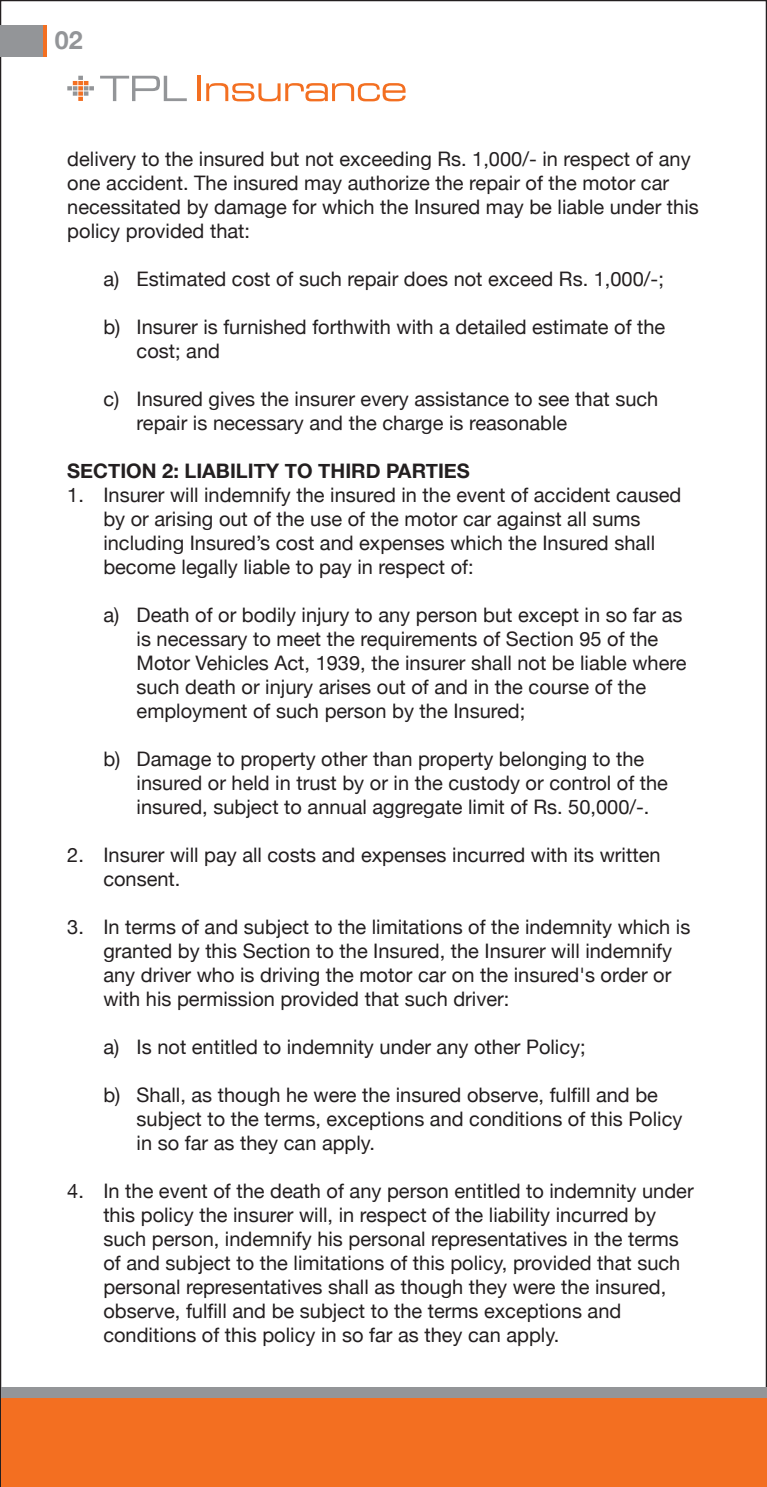
<style>
.page{position:relative;width:767px;height:1487px;background:#fff}
.page>*{position:absolute;margin:0;border:0;box-sizing:border-box;transform-origin:0 0}
.t1{font:700 25px "Helvetica Neue";color:#939598}
.t2{font:20px/24px "Helvetica Neue";color:#231f20}
.t3{font:700 20px "Helvetica Neue";color:#231f20}
</style>
<div class="page">
<svg style="left:42px;top:25px;width:5px;height:31px"></svg>
<div style="left:0;top:25px;width:42px;height:31px;background:#939598"></div>
<svg style="left:67px;top:76px;width:27px;height:25px"></svg>
<svg style="left:100px;top:76px;width:87px;height:25px"></svg>
<hr style="left:197px;top:76px;width:4px;height:25px;background:#f36f21">
<svg style="left:206px;top:83px;width:199px;height:18px"></svg>
<div style="left:1px;top:1386px;width:765px;height:89px;background:#939598"></div>
<div style="left:1px;top:1397px;width:765px;height:89px;background:#f36f21"></div>
<p class="t1" style="left:55px;top:17px;width:29px">02</p>
<p class="t2" style="left:67px;top:145px;width:632px">delivery to the insured but not exceeding Rs. 1,000/- in respect of any one accident. The insured may authorize the repair of the motor car necessitated by damage for which the Insured may be liable under this policy provided that:</p>
<p class="t2" style="left:103px;top:265px;width:562px">a) Estimated cost of such repair does not exceed Rs. 1,000/-;</p>
<p class="t2" style="left:136px;top:313px;width:530px;text-indent:-33px">b) Insurer is furnished forthwith with a detailed estimate of the cost; and</p>
<p class="t2" style="left:136px;top:385px;width:523px;text-indent:-33px">c) Insured gives the insurer every assistance to see that such repair is necessary and the charge is reasonable</p>
<p class="t3" style="left:67px;top:452px;width:404px">SECTION 2: LIABILITY TO THIRD PARTIES</p>
<p class="t2" style="left:103px;top:481px;width:579px;text-indent:-36px">1. Insurer will indemnify the insured in the event of accident caused by or arising out of the use of the motor car against all sums including Insured’s cost and expenses which the Insured shall become legally liable to pay in respect of:</p>
<p class="t2" style="left:136px;top:601px;width:551px;text-indent:-33px">a) Death of or bodily injury to any person but except in so far as is necessary to meet the requirements of Section 95 of the Motor Vehicles Act, 1939, the insurer shall not be liable where such death or injury arises out of and in the course of the employment of such person by the Insured;</p>
<p class="t2" style="left:136px;top:745px;width:532px;text-indent:-33px">b) Damage to property other than property belonging to the insured or held in trust by or in the custody or control of the insured, subject to annual aggregate limit of Rs. 50,000/-.</p>
<p class="t2" style="left:103px;top:841px;width:558px;text-indent:-36px">2. Insurer will pay all costs and expenses incurred with its written consent.</p>
<p class="t2" style="left:103px;top:913px;width:588px;text-indent:-36px">3. In terms of and subject to the limitations of the indemnity which is granted by this Section to the Insured, the Insurer will indemnify any driver who is driving the motor car on the insured's order or with his permission provided that such driver:</p>
<p class="t2" style="left:103px;top:1033px;width:483px">a) Is not entitled to indemnity under any other Policy;</p>
<p class="t2" style="left:136px;top:1081px;width:547px;text-indent:-33px">b) Shall, as though he were the insured observe, fulfill and be subject to the terms, exceptions and conditions of this Policy in so far as they can apply.</p>
<p class="t2" style="left:103px;top:1177px;width:591px;text-indent:-36px">4. In the event of the death of any person entitled to indemnity under this policy the insurer will, in respect of the liability incurred by such person, indemnify his personal representatives in the terms of and subject to the limitations of this policy, provided that such personal representatives shall as though they were the insured, observe, fulfill and be subject to the terms exceptions and conditions of this policy in so far as they can apply.</p>
</div>
